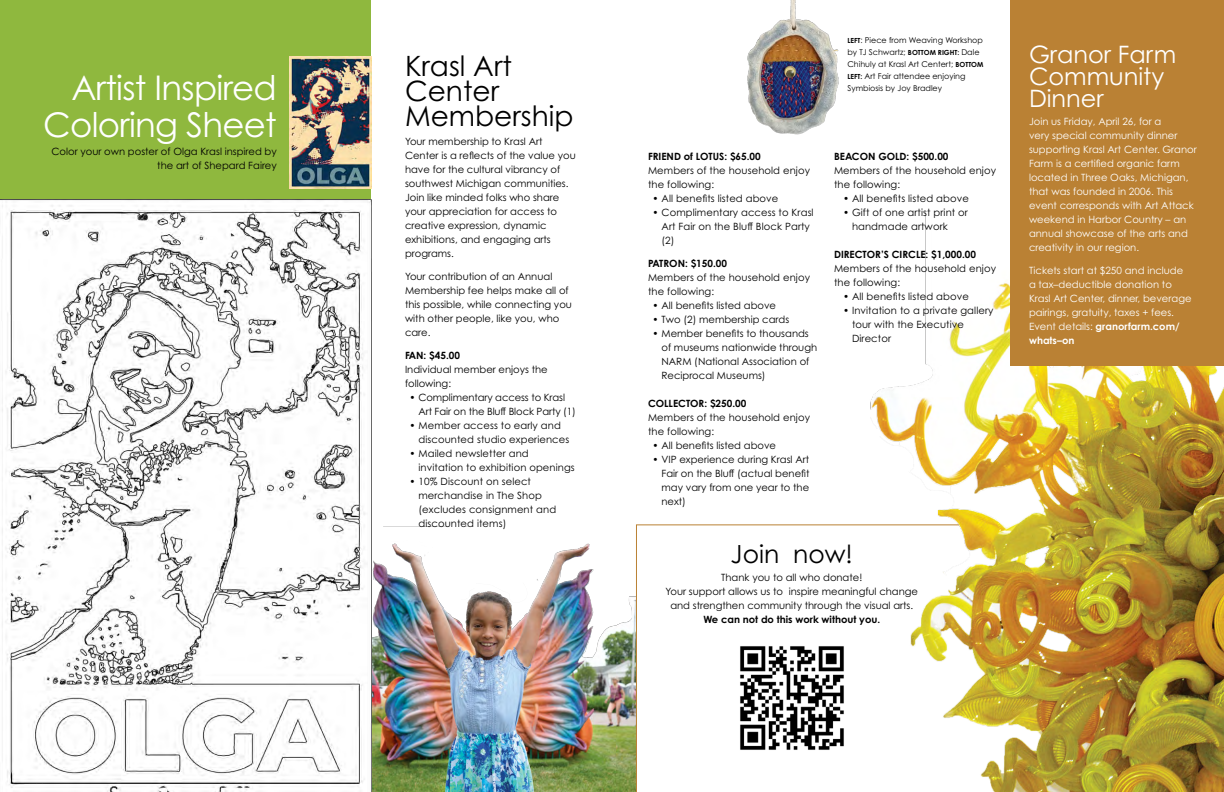
<style>
.page{position:relative;width:1224px;height:792px;background:#fff}
.page>*{position:absolute;margin:0;border:0;box-sizing:border-box;transform-origin:0 0}
.t1{font:34px/37px "Century Gothic Pro";letter-spacing:-.02em;color:#fff;text-align:right}
.t2{font:28px/25px "Century Gothic Pro";color:#000}
.t3{font:25px "Century Gothic Pro";color:#000}
.t4{font:24px/22px "Century Gothic Pro";color:#fff}
.t5{font:10px/14px "Century Gothic Pro";color:#000}
.t6{font:10px/14px "Century Gothic Pro";color:#fff}
.t7{font:700 10px "Century Gothic Pro";color:#000}
.t8{font:8px/12px "Century Gothic Pro";color:#000}
.s1{font-weight:700;font-size:7px}
.s2{font-weight:700}
</style>
<div class="page">
<img style="left:371px;top:527px;width:264px;height:265px">
<svg style="left:635px;top:524px;width:226px;height:268px"></svg>
<div style="left:0;top:0;width:371px;height:704px;background:#8fb83e"></div>
<img style="left:0;top:199px;width:371px;height:593px">
<img style="left:747px;top:0;width:92px;height:135px">
<img style="left:289px;top:57px;width:82px;height:132px">
<img style="left:733px;top:639px;width:117px;height:117px">
<img style="left:861px;top:212px;width:363px;height:580px">
<div style="left:1011px;top:0;width:213px;height:365px;background:#ba8134"></div>
<h2 class="t2" style="left:405px;top:53px;width:170px">Krasl Art<br>Center<br>Membership</h2>
<p class="t5" style="left:405px;top:134px;width:172px">Your membership to Krasl Art<br>Center is a reflects of the value you have for the cultural vibrancy of southwest Michigan communities.<br>Join like minded folks who share your appreciation for access to creative expression, dynamic exhibitions, and engaging arts programs.</p>
<p class="t5" style="left:405px;top:269px;width:168px">Your contribution of an Annual<br>Membership fee helps make all of this possible, while connecting you with other people, like you, who care.</p>
<p class="t7" style="left:405px;top:349px;width:57px">FAN: $45.00</p>
<p class="t5" style="left:405px;top:362px;width:144px">Individual member enjoys the following:</p>
<p class="t5" style="left:418px;top:390px;width:159px;text-indent:-9px">• Complimentary access to Krasl<br>Art Fair on the Bluff Block Party (1)</p>
<p class="t5" style="left:418px;top:418px;width:152px;text-indent:-9px">• Member access to early and discounted studio experiences</p>
<p class="t5" style="left:418px;top:446px;width:158px;text-indent:-9px">• Mailed newsletter and invitation to exhibition openings</p>
<p class="t5" style="left:418px;top:474px;width:139px;text-indent:-9px">• 10% Discount on select merchandise in The Shop (excludes consignment and discounted items)</p>
<h1 class="t1" style="left:43px;top:69px;width:235px">Artist Inspired<br>Coloring Sheet</h1>
<p class="t5" style="left:51px;top:145px;width:227px;text-align:right">Color your own poster of Olga Krasl inspired by the art of Shepard Fairey</p>
<p class="t7" style="left:648px;top:151px;width:114px">FRIEND of LOTUS: $65.00</p>
<p class="t5" style="left:648px;top:164px;width:164px">Members of the household enjoy the following:</p>
<p class="t5" style="left:653px;top:192px;width:127px">• All benefits listed above</p>
<p class="t5" style="left:662px;top:206px;width:154px;text-indent:-9px">• Complimentary access to Krasl<br>Art Fair on the Bluff Block Party (2)</p>
<p class="t7" style="left:648px;top:258px;width:81px">PATRON: $150.00</p>
<p class="t5" style="left:648px;top:271px;width:164px">Members of the household enjoy the following:</p>
<p class="t5" style="left:653px;top:299px;width:125px">• All benefits listed above</p>
<p class="t5" style="left:653px;top:313px;width:138px">• Two (2) membership cards</p>
<p class="t5" style="left:662px;top:327px;width:157px;text-indent:-9px">• Member benefits to thousands of museums nationwide through<br>NARM (National Association of<br>Reciprocal Museums)</p>
<p class="t7" style="left:648px;top:398px;width:100px">COLLECTOR: $250.00</p>
<p class="t5" style="left:648px;top:411px;width:164px">Members of the household enjoy the following:</p>
<p class="t5" style="left:653px;top:439px;width:125px">• All benefits listed above</p>
<p class="t5" style="left:662px;top:453px;width:149px;text-align:justify;text-indent:-9px">• VIP experience during Krasl Art Fair on the Bluff (actual benefit may vary from one year to the next)</p>
<p class="t8" style="left:847px;top:34px;width:138px"><span class="s1">LEFT</span>: Piece from Weaving Workshop by TJ Schwartz; <span class="s1">BOTTOM RIGHT:</span> Dale<br>Chihuly at Krasl Art Centert; <span class="s1">BOTTOM<br>LEFT:</span> Art Fair attendee enjoying<br>Symbiosis by Joy Bradley</p>
<p class="t7" style="left:834px;top:151px;width:116px">BEACON GOLD: $500.00</p>
<p class="t5" style="left:834px;top:164px;width:164px">Members of the household enjoy the following:</p>
<p class="t5" style="left:843px;top:192px;width:127px">• All benefits listed above</p>
<p class="t5" style="left:852px;top:206px;width:117px;text-indent:-9px">• Gift of one artist print or handmade artwork</p>
<p class="t7" style="left:834px;top:249px;width:143px">DIRECTOR’S CIRCLE: $1,000.00</p>
<p class="t5" style="left:834px;top:262px;width:164px">Members of the household enjoy the following:</p>
<p class="t5" style="left:843px;top:290px;width:127px">• All benefits listed above</p>
<p class="t5" style="left:852px;top:304px;width:143px;text-indent:-9px">• Invitation to a private gallery tour with the Executive<br>Director</p>
<h3 class="t3" style="left:731px;top:538px;width:124px">Join now!</h3>
<p class="t5" style="left:665px;top:571px;width:254px;text-align:center">Thank you to all who donate!<br>Your support allows us to inspire meaningful change and strengthen community through the visual arts.</p>
<p class="t7" style="left:703px;top:613px;width:178px">We can not do this work without you.</p>
<h3 class="t4" style="left:1029px;top:43px;width:149px">Granor Farm<br>Community<br>Dinner</h3>
<p class="t6" style="left:1029px;top:114px;width:169px">Join us Friday, April 26, for a<br>very special community dinner supporting Krasl Art Center. Granor<br>Farm is a certified organic farm located in Three Oaks, Michigan, that was founded in 2006. This event corresponds with Art Attack weekend in Harbor Country – an annual showcase of the arts and creativity in our region.</p>
<p class="t6" style="left:1029px;top:263px;width:164px">Tickets start at $250 and include a tax–deductible donation to<br>Krasl Art Center, dinner, beverage pairings, gratuity, taxes + fees.<br>Event details: <span class="s2">granorfarm.com/ whats–on</span></p>
</div>
